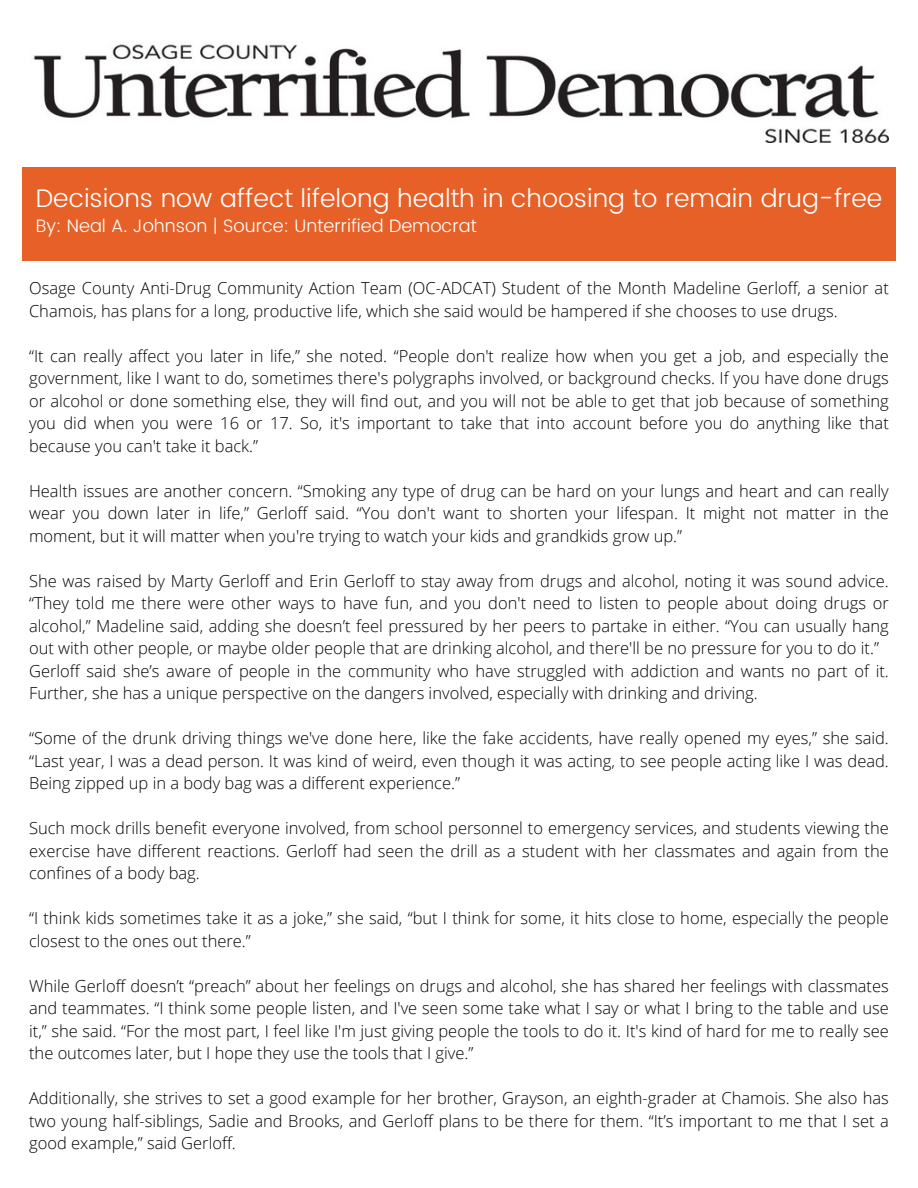
<style>
.page{position:relative;width:918px;height:1188px;background:#fff}
.page>*{position:absolute;margin:0;border:0;box-sizing:border-box;transform-origin:0 0}
.t1{font:300 25.5px "Poppins";color:#fff}
.t2{font:300 18px "Poppins";color:#fff}
.t3{font:300 16.5px/22.5px "Open Sans";color:#000;text-align:justify}
</style>
<div class="page">
<div style="left:22px;top:167px;width:874px;height:94px;background:#e66027"></div>
<img style="left:33px;top:44px;width:856px;height:99px">
<p class="t1" style="left:36px;top:183px;width:848px">Decisions now affect lifelong health in choosing to remain drug-free</p>
<p class="t2" style="left:36px;top:216px;width:442px">By: Neal A. Johnson | Source: Unterrified Democrat</p>
<p class="t3" style="left:29px;top:277px;width:861px">Osage County Anti-Drug Community Action Team (OC-ADCAT) Student of the Month Madeline Gerloff, a senior at<br>Chamois, has plans for a long, productive life, which she said would be hampered if she chooses to use drugs.</p>
<h1 class="t3" style="left:29px;top:344px;width:861px">“It can really affect you later in life,” she noted. “People don't realize how when you get a job, and especially the government, like I want to do, sometimes there's polygraphs involved, or background checks. If you have done drugs or alcohol or done something else, they will find out, and you will not be able to get that job because of something you did when you were 16 or 17. So, it's important to take that into account before you do anything like that because you can't take it back.”</h1>
<p class="t3" style="left:29px;top:479px;width:861px">Health issues are another concern. “Smoking any type of drug can be hard on your lungs and heart and can really wear you down later in life,” Gerloff said. “You don't want to shorten your lifespan. It might not matter in the moment, but it will matter when you're trying to watch your kids and grandkids grow up.”</p>
<p class="t3" style="left:29px;top:569px;width:861px">She was raised by Marty Gerloff and Erin Gerloff to stay away from drugs and alcohol, noting it was sound advice. “They told me there were other ways to have fun, and you don't need to listen to people about doing drugs or alcohol,” Madeline said, adding she doesn’t feel pressured by her peers to partake in either. “You can usually hang out with other people, or maybe older people that are drinking alcohol, and there'll be no pressure for you to do it.”</p>
<p class="t3" style="left:29px;top:659px;width:861px">Gerloff said she’s aware of people in the community who have struggled with addiction and wants no part of it.<br>Further, she has a unique perspective on the dangers involved, especially with drinking and driving.</p>
<p class="t3" style="left:29px;top:727px;width:861px">“Some of the drunk driving things we've done here, like the fake accidents, have really opened my eyes,” she said. “Last year, I was a dead person. It was kind of weird, even though it was acting, to see people acting like I was dead.<br>Being zipped up in a body bag was a different experience.”</p>
<p class="t3" style="left:29px;top:817px;width:861px">Such mock drills benefit everyone involved, from school personnel to emergency services, and students viewing the exercise have different reactions. Gerloff had seen the drill as a student with her classmates and again from the confines of a body bag.</p>
<p class="t3" style="left:29px;top:907px;width:861px">“I think kids sometimes take it as a joke,” she said, “but I think for some, it hits close to home, especially the people closest to the ones out there.”</p>
<p class="t3" style="left:29px;top:974px;width:861px">While Gerloff doesn’t “preach” about her feelings on drugs and alcohol, she has shared her feelings with classmates and teammates. “I think some people listen, and I've seen some take what I say or what I bring to the table and use it,” she said. “For the most part, I feel like I'm just giving people the tools to do it. It's kind of hard for me to really see the outcomes later, but I hope they use the tools that I give.”</p>
<p class="t3" style="left:29px;top:1087px;width:861px">Additionally, she strives to set a good example for her brother, Grayson, an eighth-grader at Chamois. She also has two young half-siblings, Sadie and Brooks, and Gerloff plans to be there for them. “It’s important to me that I set a good example,” said Gerloff.</p>
</div>
